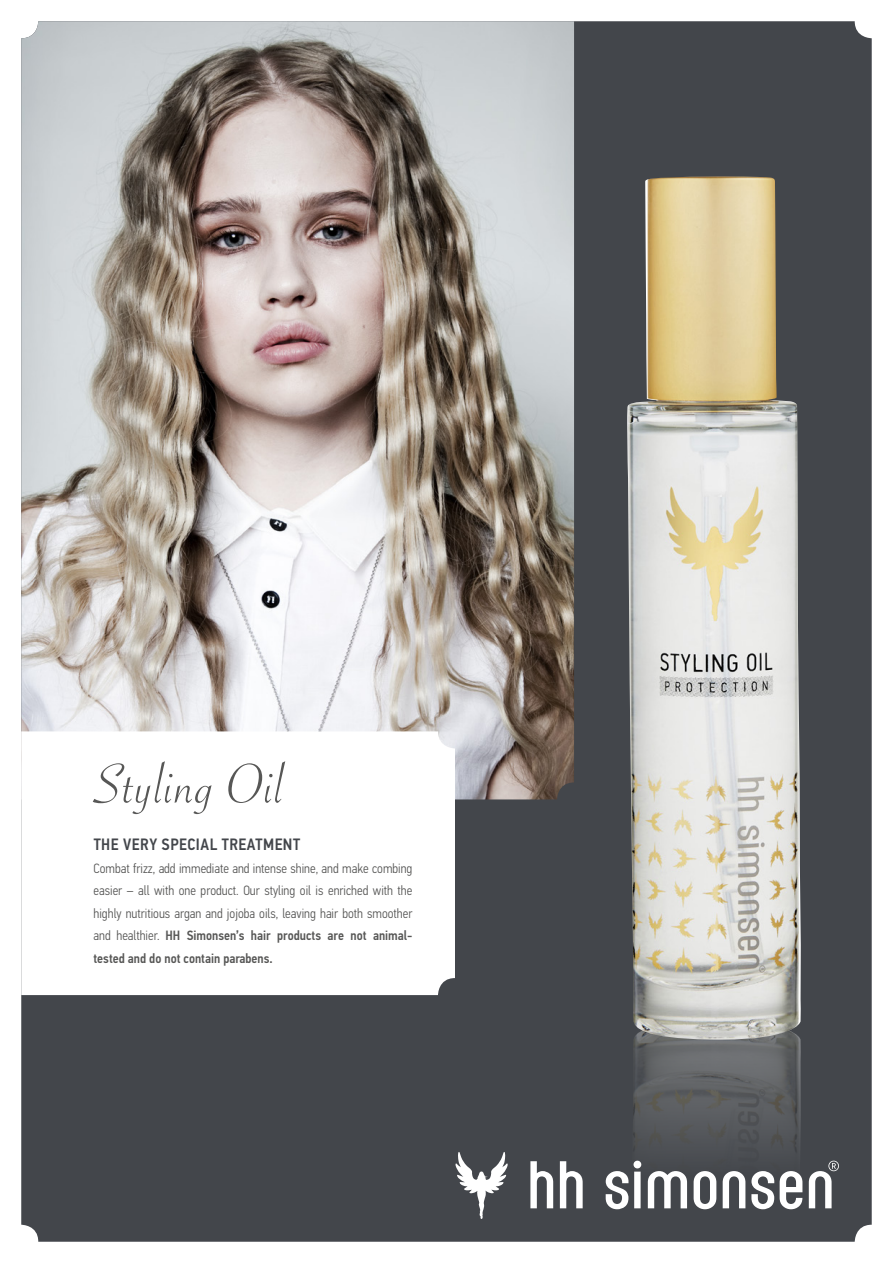
<style>
.page{position:relative;width:893px;height:1263px;background:#fff}
.page>*{position:absolute;margin:0;border:0;box-sizing:border-box;transform-origin:0 0}
.t1{font:60px "Savoye Let Plain";letter-spacing:.025em;color:#575756}
.t2{font:500 16.5px "PF Din Text Cond Std";letter-spacing:.03em;color:#43464b}
.t3{font:300 13.5px/22.5px "PF Din Text Cond Std";color:#575756;text-align:justify}
.s1{font-weight:500}
</style>
<div class="page">
<div style="left:21px;top:21px;width:851px;height:1221px;background:#43464b;border-radius:17px"></div>
<img style="left:631px;top:1040px;width:170px;height:202px">
<img style="left:627px;top:176px;width:174px;height:864px">
<img style="left:21px;top:21px;width:553px;height:778px">
<div style="left:21px;top:731px;width:434px;height:264px;background:#fff"></div>
<svg style="left:455px;top:1152px;width:53px;height:67px"></svg>
<svg style="left:530px;top:1161px;width:23px;height:47px"></svg>
<svg style="left:560px;top:1161px;width:23px;height:47px"></svg>
<svg style="left:606px;top:1161px;width:35px;height:48px"></svg>
<svg style="left:648px;top:1171px;width:39px;height:37px"></svg>
<svg style="left:694px;top:1171px;width:22px;height:38px"></svg>
<svg style="left:723px;top:1171px;width:22px;height:37px"></svg>
<svg style="left:751px;top:1171px;width:23px;height:38px"></svg>
<svg style="left:780px;top:1171px;width:22px;height:38px"></svg>
<svg style="left:809px;top:1161px;width:30px;height:47px"></svg>
<h1 class="t1" style="left:94px;top:745px;width:192px">Styling Oil</h1>
<p class="t2" style="left:94px;top:834px;width:208px">THE VERY SPECIAL TREATMENT</p>
<p class="t3" style="left:94px;top:857px;width:320px">Combat frizz, add immediate and intense shine, and make combing easier – all with one product. Our styling oil is enriched with the highly nutritious argan and jojoba oils, leaving hair both smoother and healthier. <span class="s1">HH Simonsen’s hair products are not animal&shy;tested and do not contain parabens.</span></p>
</div>
